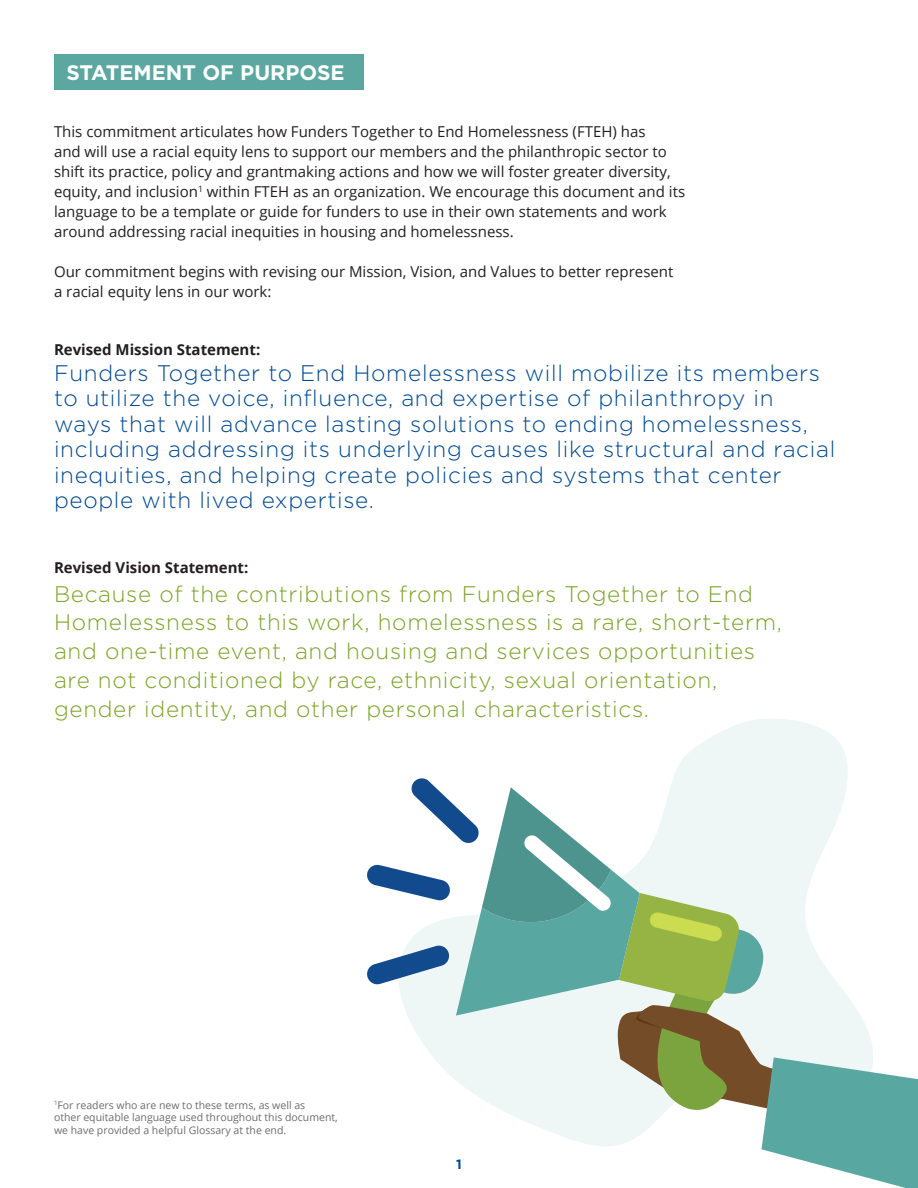
<style>
.page{position:relative;width:918px;height:1188px;background:#fff}
.page>*{position:absolute;margin:0;border:0;box-sizing:border-box;transform-origin:0 0}
.body_-_10pt{font:300 22.5px/25.5px "Gotham";letter-spacing:.03em;color:#004990}
.body_-_10pt-2{font:300 22.5px/29px "Gotham";letter-spacing:.03em;color:#7ba329}
.Title_-_Goth_caps{font:700 21px "Gotham";color:#fff}
.body_-_10pt-3{font:15px/20.1px "Open Sans";color:#231f20}
.body_-_10pt-4{font:700 15px "Open Sans";color:#231f20}
.body_-_10pt-5{font:700 13.5px "Gotham";color:#004990}
.body_-_10pt-6{font:10.5px/12.6px "Open Sans";color:#6c6d70}
</style>
<div class="page">
<svg style="left:674px;top:719px;width:174px;height:58px;fill:#eff6f6"></svg>
<div style="left:54px;top:54px;width:309px;height:36px;background:#5ca7a0"></div>
<svg style="left:367px;top:777px;width:551px;height:411px"></svg>
<p class="Title_-_Goth_caps" style="left:66px;top:61px;width:280px">STATEMENT OF PURPOSE</p>
<p class="body_-_10pt-3" style="left:54px;top:121px;width:633px">This commitment articulates how Funders Together to End Homelessness (FTEH) has<br>and will use a racial equity lens to support our members and the philanthropic sector to shift its practice, policy and grantmaking actions and how we will foster greater diversity, equity, and inclusion<sup>1</sup> within FTEH as an organization. We encourage this document and its language to be a template or guide for funders to use in their own statements and work around addressing racial inequities in housing and homelessness.</p>
<p class="body_-_10pt-3" style="left:54px;top:261px;width:621px">Our commitment begins with revising our Mission, Vision, and Values to better represent a racial equity lens in our work:</p>
<p class="body_-_10pt-4" style="left:54px;top:339px;width:208px">Revised Mission Statement:</p>
<p class="body_-_10pt" style="left:54px;top:360px;width:783px">Funders Together to End Homelessness will mobilize its members to utilize the voice, influence, and expertise of philanthropy in ways that will advance lasting solutions to ending homelessness, including addressing its underlying causes like structural and racial inequities, and helping create policies and systems that center people with lived expertise.</p>
<p class="body_-_10pt-4" style="left:54px;top:557px;width:196px">Revised Vision Statement:</p>
<p class="body_-_10pt-2" style="left:54px;top:579px;width:729px">Because of the contributions from Funders Together to End Homelessness to this work, homelessness is a rare, short-term, and one-time event, and housing and services opportunities are not conditioned by race, ethnicity, sexual orientation, gender identity, and other personal characteristics.</p>
<p class="body_-_10pt-6" style="left:54px;top:1098px;width:285px"><sup>1</sup>For readers who are new to these terms, as well as<br>other equitable language used throughout this document, we have provided a helpful Glossary at the end.</p>
<p class="body_-_10pt-5" style="left:456px;top:1156px;width:7px">1</p>
</div>
